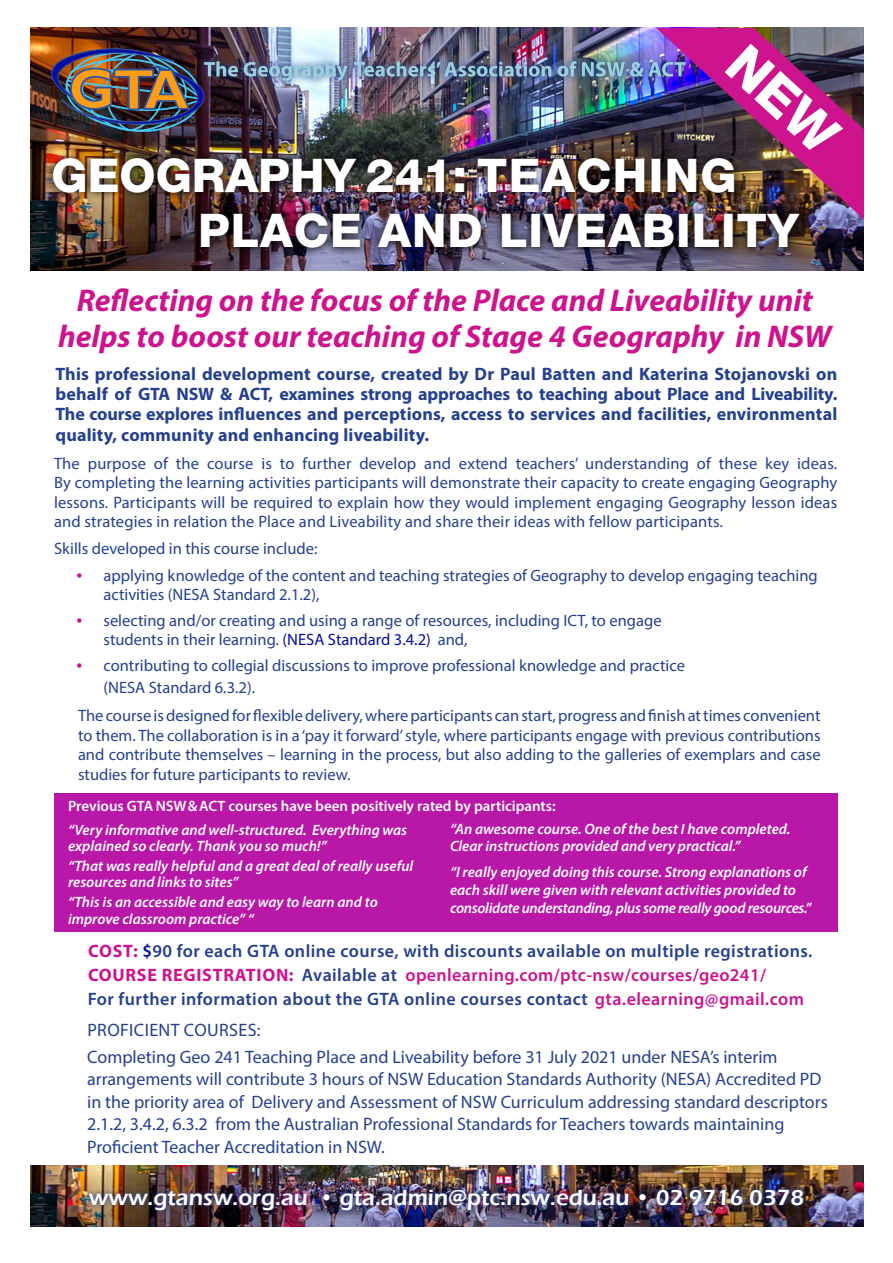
<style>
.page{position:relative;width:893px;height:1263px;background:#fff}
.page>*{position:absolute;margin:0;border:0;box-sizing:border-box;transform-origin:0 0}
.t1{font:800 46.5px/55.5px "Helvetica Neue LT";letter-spacing:.02em;color:#fff}
.t2{font:italic 700 31.5px/36px "Myriad Pro";color:#cd138d;text-align:center}
.t3{font:600 22.5px "Eras ITC";color:#fff}
.t4{font:18px/22.5px "Myriad Pro";color:#25408f}
.t5{font:700 18px/20.4px "Myriad Pro";letter-spacing:.01em;color:#25408f;text-align:justify}
.t6{font:600 18px/23.7px "Myriad Pro";letter-spacing:.025em;color:#25408f}
.t7{font:16.5px/19.5px "Myriad Pro";color:#25408f}
.t8{font:italic 600 15px/16.5px "Myriad Pro";color:#fff}
.t9{font:600 15px "Myriad Pro";color:#fff}
.s1{font-size:21px;color:#cd138d}
.s2{color:#060e9f}
.s3{font-weight:700;color:#cd138d}
.s4{color:#cd138d}
</style>
<div class="page">
<img style="left:31px;top:221px;width:833px;height:49px">
<img style="left:31px;top:1165px;width:833px;height:62px">
<img style="left:85px;top:1185px;width:723px;height:29px">
<img style="left:45px;top:221px;width:763px;height:36px">
<div style="left:54px;top:793px;width:783px;height:139px;background:#b917a8"></div>
<img style="left:30px;top:27px;width:834px;height:194px">
<h1 class="t1" style="left:198px;top:147px;width:602px;text-indent:-146px">GEOGRAPHY 241: TEACHING<br>PLACE AND LIVEABILITY</h1>
<h2 class="t2" style="left:58px;top:282px;width:775px">Reflecting on the focus of the Place and Liveability unit helps to boost our teaching of Stage 4 Geography in NSW</h2>
<p class="t5" style="left:55px;top:363px;width:783px">This professional development course, created by Dr Paul Batten and Katerina Stojanovski on behalf of GTA NSW &amp; ACT, examines strong approaches to teaching about Place and Liveability.<br>The course explores influences and perceptions, access to services and facilities, environmental quality, community and enhancing liveability.</p>
<p class="t7" style="left:54px;top:453px;width:785px;text-align:justify">The purpose of the course is to further develop and extend teachers’ understanding of these key ideas.<br>By completing the learning activities participants will demonstrate their capacity to create engaging Geography lessons. Participants will be required to explain how they would implement engaging Geography lesson ideas and strategies in relation the Place and Liveability and share their ideas with fellow participants.</p>
<p class="t7" style="left:54px;top:539px;width:265px">Skills developed in this course include:</p>
<p class="t7" style="left:104px;top:565px;width:716px;text-indent:-27px"><span class="s1">•</span> applying knowledge of the content and teaching strategies of Geography to develop engaging teaching activities (NESA Standard 2.1.2),</p>
<p class="t7" style="left:104px;top:610px;width:560px;text-indent:-27px"><span class="s1">•</span> selecting and/or creating and using a range of resources, including ICT, to engage students in their learning. <span class="s2">(NESA Standard 3.4.2)</span> and,</p>
<p class="t7" style="left:104px;top:654px;width:583px;line-height:22.5px;text-indent:-27px"><span class="s1">•</span> contributing to collegial discussions to improve professional knowledge and practice (NESA Standard 6.3.2).</p>
<p class="t7" style="left:78px;top:706px;width:744px;text-align:justify">The course is designed for flexible delivery, where participants can start, progress and finish at times convenient to them. The collaboration is in a ‘pay it forward’ style, where participants engage with previous contributions and contribute themselves – learning in the process, but also adding to the galleries of exemplars and case studies for future participants to review.</p>
<p class="t9" style="left:68px;top:796px;width:489px">Previous GTA NSW&amp; ACT courses have been positively rated by participants:</p>
<p class="t8" style="left:68px;top:821px;width:341px">“Very informative and well-structured. Everything was explained so clearly. Thank you so much!”</p>
<p class="t8" style="left:68px;top:857px;width:347px">“That was really helpful and a great deal of really useful resources and links to sites”</p>
<p class="t8" style="left:68px;top:893px;width:311px">“This is an accessible and easy way to learn and to improve classroom practice” “</p>
<p class="t8" style="left:450px;top:821px;width:342px">“An awesome course. One of the best I have completed.<br>Clear instructions provided and very practical.”</p>
<p class="t8" style="left:450px;top:863px;width:363px;line-height:18px">“I really enjoyed doing this course. Strong explanations of each skill were given with relevant activities provided to consolidate understanding, plus some really good resources.”</p>
<p class="t6" style="left:88px;top:939px;width:726px"><span class="s3">COST:</span> <span class="s2">$</span>90 for each GTA online course, with discounts available on multiple registrations.<br><span class="s3">COURSE REGISTRATION:</span> Available at <span class="s4">openlearning.com/ptc-nsw/courses/geo241/<br></span>For further information about the GTA online courses contact <span class="s4">gta.elearning@gmail.com</span></p>
<p class="t4" style="left:87px;top:1016px;width:692px;line-height:26.7px">PROFICIENT COURSES:<br>Completing Geo 241 Teaching Place and Liveability before 31 July 2021 under NESA’s interim</p>
<p class="t4" style="left:87px;top:1068px;width:742px">arrangements will contribute 3 hours of NSW Education Standards Authority (NESA) Accredited PD in the priority area of Delivery and Assessment of NSW Curriculum addressing standard descriptors 2.1.2, 3.4.2, 6.3.2 from the Australian Professional Standards for Teachers towards maintaining Proficient Teacher Accreditation in NSW.</p>
<h3 class="t3" style="left:89px;top:1184px;width:717px">www.gtansw.org.au • gta.admin@ptc.nsw.edu.au • 02 9716 0378</h3>
</div>
